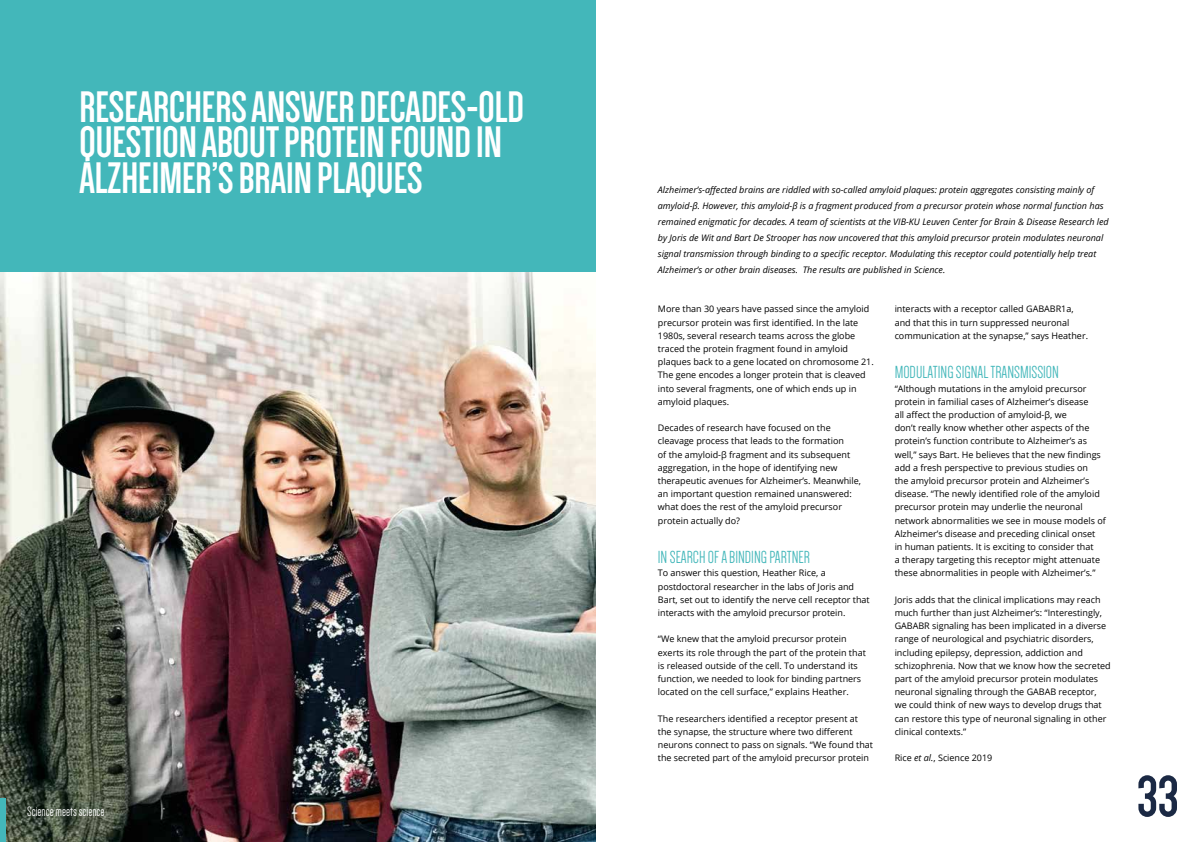
<style>
.page{position:relative;width:1191px;height:842px;background:#fff}
.page>*{position:absolute;margin:0;border:0;box-sizing:border-box;transform-origin:0 0}
.t1{font:700 60px "Dense";color:#1b2944}
.t2{font:700 45.5px/35.4px "Dense";color:#fff}
.t3{font:18px "Dense";color:#43b7ba}
.t4{font:14px "Dense";color:#fff}
.t5{font:9px/13.2px "Open Sans";color:#000}
.t6{font:italic 9px/16px "Open Sans";color:#000}
.s1{font-style:italic}
</style>
<div class="page">
<div style="left:0;top:0;width:595px;height:273px;background:#43b7ba"></div>
<img style="left:0;top:273px;width:595px;height:569px">
<div style="left:0;top:798px;width:6px;height:44px;background:#43b7ba"></div>
<h2 class="t2" style="left:79px;top:90px;width:446px">RESEARCHERS ANSWER DECADES-OLD<br>QUESTION ABOUT PROTEIN FOUND IN<br>ALZHEIMER’S BRAIN PLAQUES</h2>
<h3 class="t4" style="left:27px;top:804px;width:79px">Science meets science</h3>
<p class="t6" style="left:658px;top:182px;width:452px">Alzheimer’s-affected brains are riddled with so-called amyloid plaques: protein aggregates consisting mainly of amyloid-β. However, this amyloid-β is a fragment produced from a precursor protein whose normal function has remained enigmatic for decades. A team of scientists at the VIB-KU Leuven Center for Brain &amp; Disease Research led by Joris de Wit and Bart De Strooper has now uncovered that this amyloid precursor protein modulates neuronal signal transmission through binding to a specific receptor. Modulating this receptor could potentially help treat Alzheimer’s or other brain diseases. The results are published in Science.</p>
<p class="t5" style="left:658px;top:302px;width:217px">More than 30 years have passed since the amyloid precursor protein was first identified. In the late 1980s, several research teams across the globe traced the protein fragment found in amyloid plaques back to a gene located on chromosome 21.<br>The gene encodes a longer protein that is cleaved into several fragments, one of which ends up in amyloid plaques.</p>
<p class="t5" style="left:658px;top:421px;width:205px">Decades of research have focused on the cleavage process that leads to the formation<br>of the amyloid-β fragment and its subsequent aggregation, in the hope of identifying new therapeutic avenues for Alzheimer’s. Meanwhile, an important question remained unanswered: what does the rest of the amyloid precursor protein actually do?</p>
<h3 class="t3" style="left:658px;top:548px;width:154px">IN SEARCH OF A BINDING PARTNER</h3>
<p class="t5" style="left:658px;top:566px;width:213px">To answer this question, Heather Rice, a postdoctoral researcher in the labs of Joris and Bart, set out to identify the nerve cell receptor that interacts with the amyloid precursor protein.</p>
<p class="t5" style="left:658px;top:632px;width:209px">“We knew that the amyloid precursor protein exerts its role through the part of the protein that is released outside of the cell. To understand its function, we needed to look for binding partners located on the cell surface,” explains Heather.</p>
<p class="t5" style="left:658px;top:711px;width:217px">The researchers identified a receptor present at the synapse, the structure where two different neurons connect to pass on signals. “We found that the secreted part of the amyloid precursor protein</p>
<p class="t5" style="left:894px;top:302px;width:195px">interacts with a receptor called GABABR1a, and that this in turn suppressed neuronal communication at the synapse,” says Heather.</p>
<h3 class="t3" style="left:894px;top:364px;width:166px">MODULATING SIGNAL TRANSMISSION</h3>
<p class="t5" style="left:894px;top:381px;width:213px">“Although mutations in the amyloid precursor protein in familial cases of Alzheimer’s disease<br>all affect the production of amyloid-β, we<br>don’t really know whether other aspects of the protein’s function contribute to Alzheimer’s as well,” says Bart. He believes that the new findings add a fresh perspective to previous studies on<br>the amyloid precursor protein and Alzheimer’s disease. “The newly identified role of the amyloid precursor protein may underlie the neuronal network abnormalities we see in mouse models of Alzheimer’s disease and preceding clinical onset<br>in human patients. It is exciting to consider that<br>a therapy targeting this receptor might attenuate these abnormalities in people with Alzheimer’s.”</p>
<p class="t5" style="left:894px;top:593px;width:218px">Joris adds that the clinical implications may reach much further than just Alzheimer’s: “Interestingly, GABABR signaling has been implicated in a diverse range of neurological and psychiatric disorders, including epilepsy, depression, addiction and schizophrenia. Now that we know how the secreted part of the amyloid precursor protein modulates neuronal signaling through the GABAB receptor, we could think of new ways to develop drugs that can restore this type of neuronal signaling in other clinical contexts.”</p>
<p class="t5" style="left:894px;top:751px;width:99px">Rice <span class="s1">et al.</span>, Science 2019</p>
<h1 class="t1" style="left:1137px;top:767px;width:43px">33</h1>
</div>
